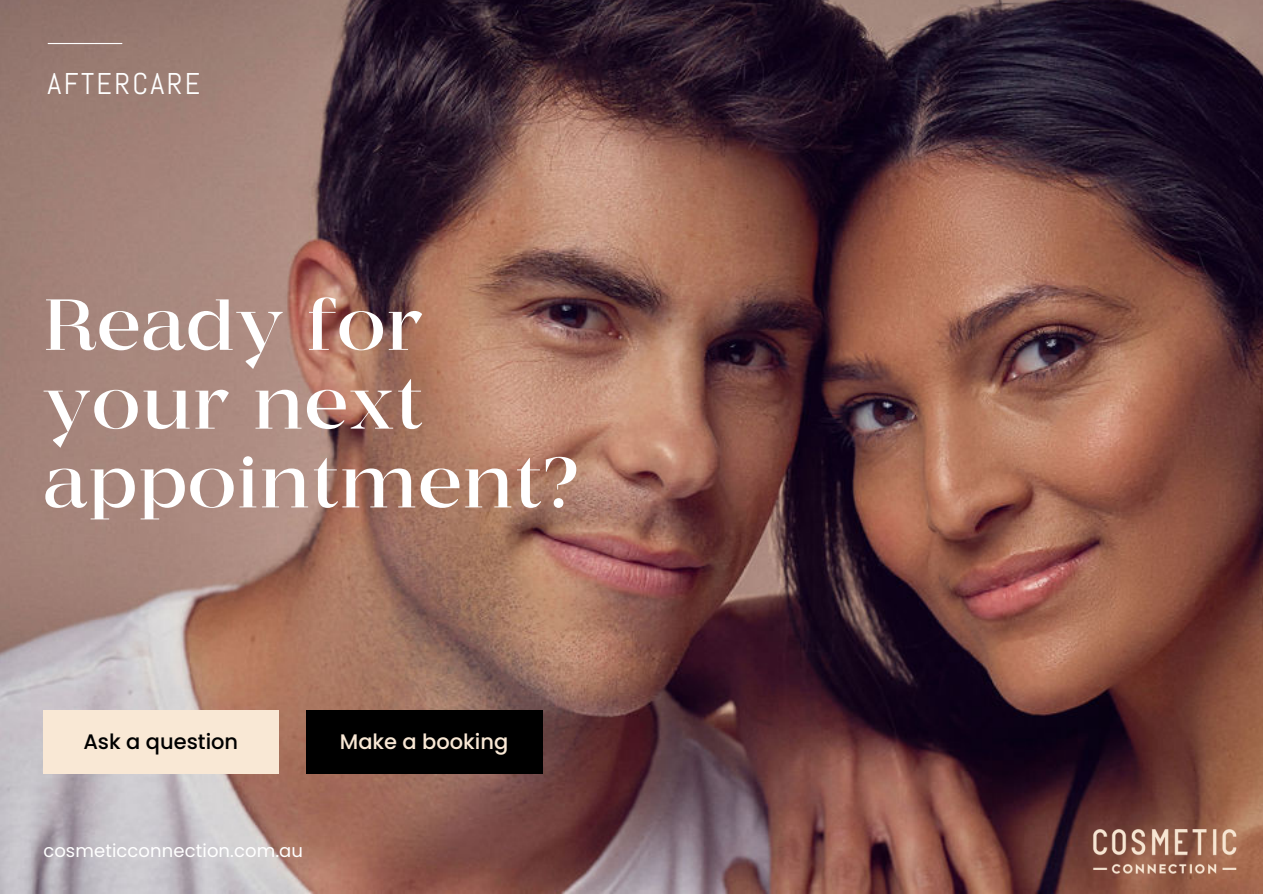
<style>
.page{position:relative;width:1263px;height:894px;background:#fff}
.page>*{position:absolute;margin:0;border:0;box-sizing:border-box;transform-origin:0 0}
.t1{font:300 72px/78.8px "MADE Coachella";color:#fff}
.t2{font:30px "Abel";letter-spacing:.08em;color:#fff}
.t3{font:500 21px "Poppins";color:#000}
.t4{font:500 21px "Poppins";color:#f9e8d5}
.t5{font:18px "Poppins";letter-spacing:.005em;color:#fff}
</style>
<div class="page">
<img style="left:0;top:0;width:1263px;height:893px">
<div style="left:43px;top:710px;width:236px;height:64px;background:#f9e8d5"></div>
<div style="left:306px;top:710px;width:236px;height:64px;background:#000"></div>
<img style="left:1067px;top:803px;width:195px;height:89px">
<hr style="left:48px;top:43px;width:74px;height:1px;background:#fff">
<p class="t2" style="left:48px;top:64px;width:154px">AFTERCARE</p>
<p class="t1" style="left:43px;top:287px;width:538px">Ready for your next appointment?</p>
<p class="t3" style="left:83px;top:726px;width:156px">Ask a question</p>
<p class="t4" style="left:340px;top:726px;width:170px">Make a booking</p>
<p class="t5" style="left:43px;top:838px;width:261px">cosmeticconnection.com.au</p>
</div>
